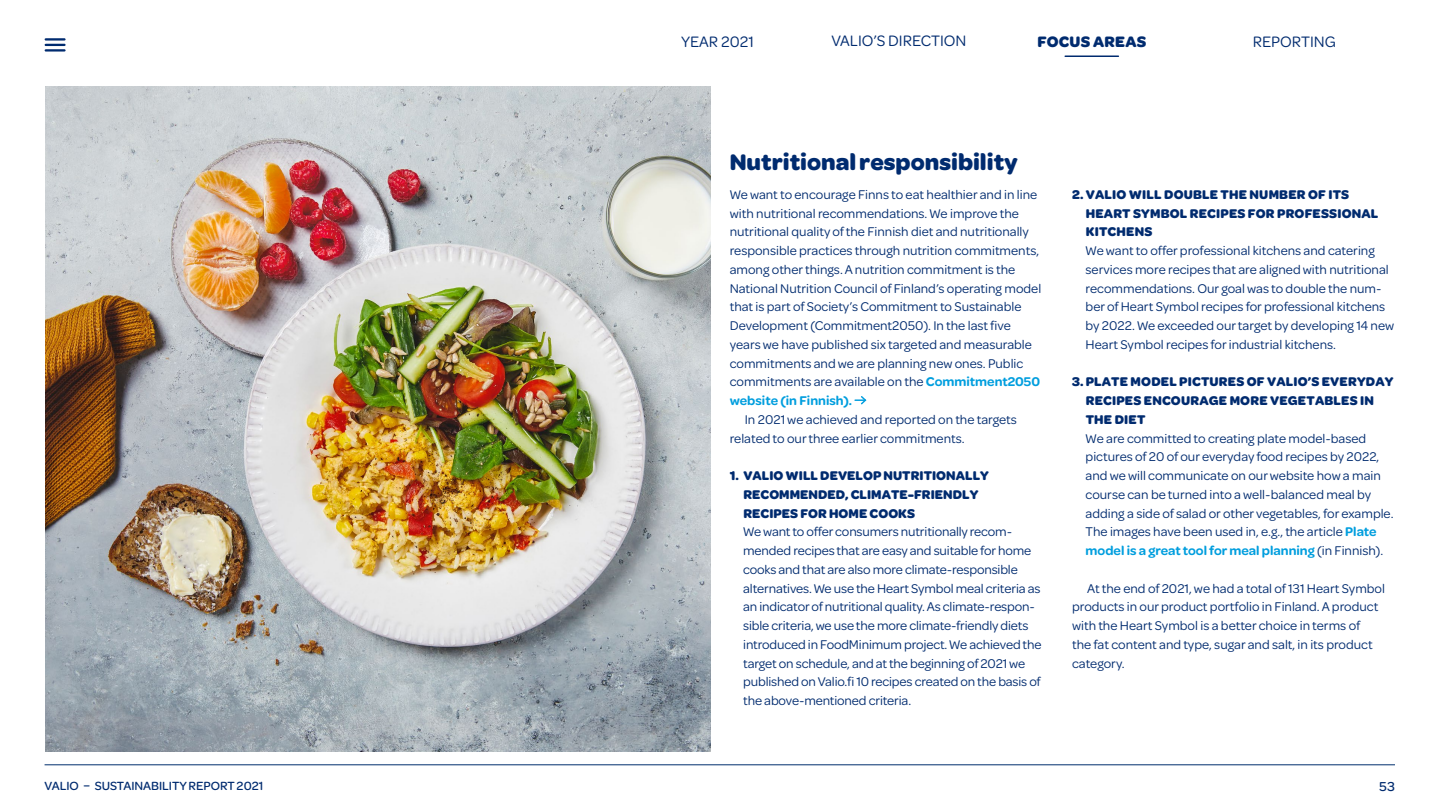
<style>
.page{position:relative;width:1440px;height:810px;background:#fff}
.page>*{position:absolute;margin:0;border:0;box-sizing:border-box;transform-origin:0 0}
.t1{font:700 24px "Omnes";color:#002b6f}
.t2{font:16.12px "Omnes Valio";color:#002b6f}
.t3{font:700 16.12px "Omnes";letter-spacing:.015em;color:#002b6f}
.t4{font:500 13.8px "Omnes Valio";color:#002b6f}
.t5{font:13.5px/18.8px "Omnes Valio";color:#002b6f}
.t6{font:700 13.5px/18.8px "Omnes";letter-spacing:.015em;color:#002b6f}
.t7{font:500 12.67px "Omnes Valio";color:#002b6f}
.s1{font-weight:600;color:#009ede}
</style>
<div class="page">
<svg style="left:855px;top:396px;width:12px;height:9px"></svg>
<img style="left:45px;top:86px;width:665px;height:665px">
<hr style="left:45px;top:765px;width:1350px;height:1px;background:#002e6d">
<hr style="left:46px;top:38px;width:19px;height:3px;background:#002b6f">
<svg style="left:46px;top:44px;width:19px;height:2px"></svg>
<hr style="left:46px;top:49px;width:19px;height:3px;background:#002b6f">
<hr style="left:1065px;top:56px;width:53px;height:1px;background:#002b6f">
<p class="t2" style="left:681px;top:31px;width:74px">YEAR 2021</p>
<p class="t2" style="left:831px;top:30px;width:137px">VALIO’S DIRECTION</p>
<p class="t2" style="left:1253px;top:31px;width:84px">REPORTING</p>
<p class="t3" style="left:1037px;top:32px;width:110px">FOCUS AREAS</p>
<h1 class="t1" style="left:730px;top:148px;width:290px">Nutritional responsibility</h1>
<p class="t5" style="left:730px;top:184px;width:313px">We want to encourage Finns to eat healthier and in line with nutritional recommendations. We improve the nutritional quality of the Finnish diet and nutritionally responsible practices through nutrition commitments, among other things. A nutrition commitment is the National Nutrition Council of Finland’s operating model that is part of Society’s Commitment to Sustainable Development (Commitment2050). In the last five years we have published six targeted and measurable commitments and we are planning new ones. Public commitments are available on the <span class="s1">Commitment2050 website (in Finnish).</span></p>
<p class="t5" style="left:730px;top:409px;width:289px;text-indent:15px">In 2021 we achieved and reported on the targets related to our three earlier commitments.</p>
<p class="t6" style="left:743px;top:466px;width:247px;text-indent:-14px">1. VALIO WILL DEVELOP NUTRITIONALLY<br>RECOMMENDED, CLIMATE-FRIENDLY<br>RECIPES FOR HOME COOKS</p>
<p class="t5" style="left:743px;top:522px;width:300px">We want to offer consumers nutritionally recom&shy;mended recipes that are easy and suitable for home cooks and that are also more climate-responsible alternatives. We use the Heart Symbol meal criteria as an indicator of nutritional quality. As climate-respon&shy;sible criteria, we use the more climate-friendly diets introduced in FoodMinimum project. We achieved the target on schedule, and at the beginning of 2021 we published on Valio.fi 10 recipes created on the basis of the above-mentioned criteria.</p>
<p class="t6" style="left:1086px;top:185px;width:294px;text-indent:-14px">2.VALIO WILL DOUBLE THE NUMBER OF ITS<br>HEART SYMBOL RECIPES FOR PROFESSIONAL<br>KITCHENS</p>
<p class="t5" style="left:1086px;top:240px;width:310px">We want to offer professional kitchens and catering services more recipes that are aligned with nutritional recommendations. Our goal was to double the num&shy;ber of Heart Symbol recipes for professional kitchens by 2022. We exceeded our target by developing 14 new Heart Symbol recipes for industrial kitchens.</p>
<p class="t6" style="left:1086px;top:372px;width:309px;text-indent:-14px">3. PLATE MODEL PICTURES OF VALIO’S EVERYDAY<br>RECIPES ENCOURAGE MORE VEGETABLES IN<br>THE DIET</p>
<p class="t5" style="left:1086px;top:428px;width:310px">We are committed to creating plate model-based pictures of 20 of our everyday food recipes by 2022, and we will communicate on our website how a main course can be turned into a well-balanced meal by adding a side of salad or other vegetables, for example.<br>The images have been used in, e.g., the article <span class="s1">Plate model is a great tool for meal planning</span> (in Finnish).</p>
<p class="t5" style="left:1072px;top:578px;width:314px;text-indent:15px">At the end of 2021, we had a total of 131 Heart Symbol products in our product portfolio in Finland. A product with the Heart Symbol is a better choice in terms of<br>the fat content and type, sugar and salt, in its product category.</p>
<p class="t7" style="left:45px;top:777px;width:220px">VALIO – SUSTAINABILITY REPORT 2021</p>
<p class="t4" style="left:1379px;top:777px;width:17px">53</p>
</div>
